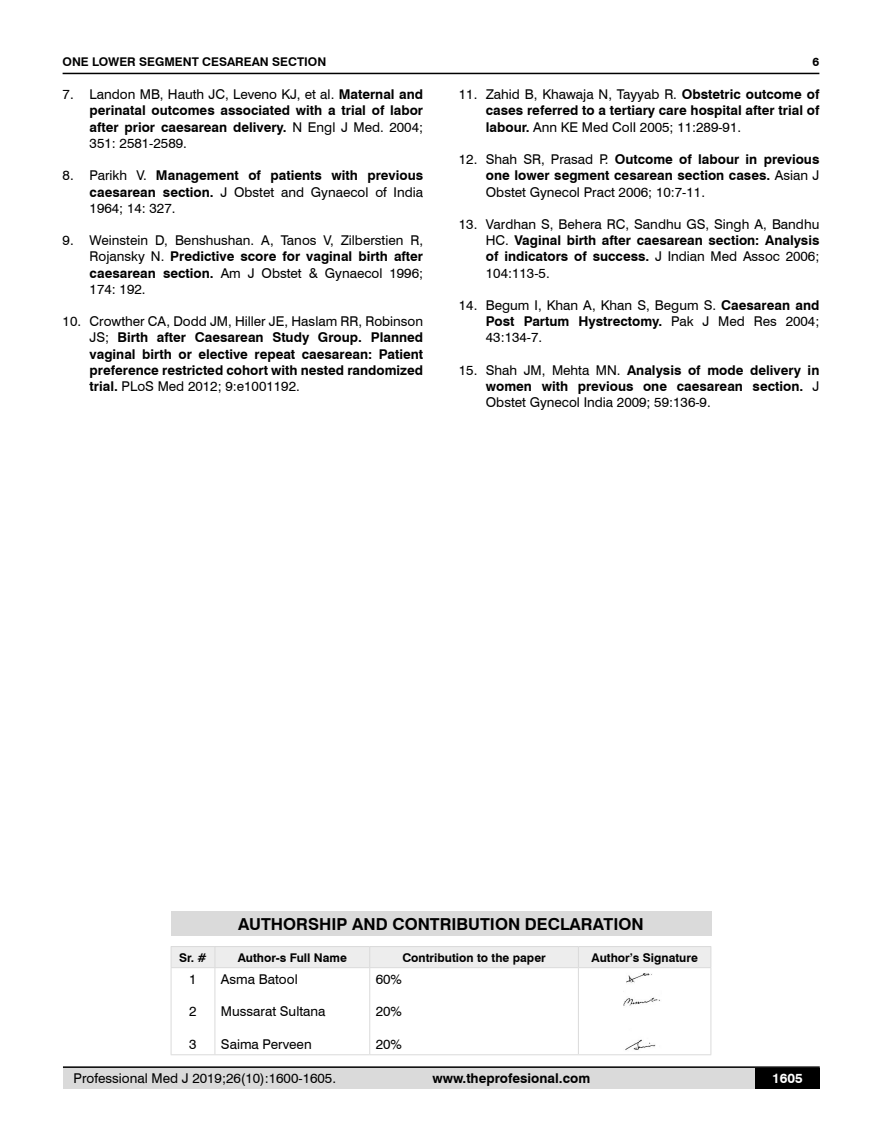
<style>
.page{position:relative;width:882px;height:1145px;background:#fff}
.page>*{position:absolute;margin:0;border:0;box-sizing:border-box;transform-origin:0 0}
.t1{font:700 16.5px "Swiss 721 BT";color:#000}
.t2{font:700 13.5px/16.2px "Swiss 721 BT";color:#000;text-align:justify}
.t3{font:13.5px/16.2px "Swiss 721 BT";color:#000;text-align:justify}
.t4{font:700 13.5px "Swiss 721 BT";color:#fff}
.t5{font:700 12px "Swiss 721 BT";color:#000}
.s1{font-weight:400}
.s2{font-weight:700}
</style>
<div class="page">
<div style="left:63px;top:1067px;width:756px;height:21px;background:#dadada"></div>
<hr style="left:63px;top:1066px;width:756px;height:2px;background:#000">
<hr style="left:63px;top:73px;width:756px;height:1px;background:#000">
<div style="left:754px;top:1068px;width:65px;height:20px;background:#000"></div>
<div style="left:171px;top:911px;width:540px;height:24px;background:#dadada"></div>
<div style="left:171px;top:946px;width:540px;height:21px;background:#ededed"></div>
<hr style="left:171px;top:967px;width:44px;height:1px;background:#dadada">
<hr style="left:171px;top:968px;width:1px;height:86px;background:#dadada">
<hr style="left:215px;top:967px;width:154px;height:1px;background:#dadada">
<hr style="left:214px;top:968px;width:1px;height:86px;background:#dadada">
<hr style="left:369px;top:967px;width:209px;height:1px;background:#dadada">
<hr style="left:369px;top:968px;width:1px;height:86px;background:#dadada">
<hr style="left:578px;top:967px;width:133px;height:1px;background:#dadada">
<hr style="left:577px;top:968px;width:1px;height:86px;background:#dadada">
<hr style="left:710px;top:968px;width:1px;height:86px;background:#dadada">
<hr style="left:171px;top:1054px;width:44px;height:1px;background:#dadada">
<hr style="left:215px;top:1054px;width:154px;height:1px;background:#dadada">
<hr style="left:369px;top:1054px;width:209px;height:1px;background:#dadada">
<hr style="left:578px;top:1054px;width:133px;height:1px;background:#dadada">
<img style="left:623px;top:973px;width:37px;height:77px">
<p class="t5" style="left:63px;top:53px;width:265px">ONE LOWER SEGMENT CESAREAN SECTION</p>
<p class="t2" style="left:90px;top:86px;width:335px;text-indent:-27px"><span class="s1">7. Landon MB, Hauth JC, Leveno KJ, et al.</span> Maternal and perinatal outcomes associated with a trial of labor after prior caesarean delivery. <span class="s1">N Engl J Med. 2004; 351: 2581-2589.</span></p>
<p class="t2" style="left:90px;top:167px;width:335px;text-indent:-27px"><span class="s1">8. Parikh V.</span> Management of patients with previous caesarean section. <span class="s1">J Obstet and Gynaecol of India 1964; 14: 327.</span></p>
<p class="t3" style="left:90px;top:232px;width:335px;text-indent:-27px">9. Weinstein D, Benshushan. A, Tanos V, Zilberstien R, Rojansky N. <span class="s2">Predictive score for vaginal birth after caesarean section.</span> Am J Obstet &amp; Gynaecol 1996; 174: 192.</p>
<p class="t2" style="left:90px;top:313px;width:335px;text-indent:-27px"><span class="s1">10. Crowther CA, Dodd JM, Hiller JE, Haslam RR, Robinson JS;</span> Birth after Caesarean Study Group. Planned vaginal birth or elective repeat caesarean: Patient preference restricted cohort with nested randomized trial. <span class="s1">PLoS Med 2012; 9:e1001192.</span></p>
<p class="t5" style="left:812px;top:53px;width:8px">6</p>
<p class="t2" style="left:485px;top:86px;width:335px;text-indent:-27px"><span class="s1">11. Zahid B, Khawaja N, Tayyab R.</span> Obstetric outcome of cases referred to a tertiary care hospital after trial of labour. <span class="s1">Ann KE Med ColI 2005; 11:289-91.</span></p>
<p class="t2" style="left:485px;top:151px;width:335px;text-indent:-27px"><span class="s1">12. Shah SR, Prasad P.</span> Outcome of labour in previous one lower segment cesarean section cases. <span class="s1">Asian J Obstet Gynecol Pract 2006; 10:7-11.</span></p>
<p class="t3" style="left:485px;top:215px;width:335px;text-indent:-27px">13. Vardhan S, Behera RC, Sandhu GS, Singh A, Bandhu HC. <span class="s2">Vaginal birth after caesarean section: Analysis of indicators of success.</span> J Indian Med Assoc 2006; 104:113-5.</p>
<p class="t3" style="left:485px;top:296px;width:335px;text-indent:-27px">14. Begum I, Khan A, Khan S, Begum S. <span class="s2">Caesarean and Post Partum Hystrectomy.</span> Pak J Med Res 2004; 43:134-7.</p>
<p class="t2" style="left:485px;top:361px;width:335px;text-indent:-27px"><span class="s1">15. Shah JM, Mehta MN.</span> Analysis of mode delivery in women with previous one caesarean section. <span class="s1">J Obstet Gynecol India 2009; 59:136-9.</span></p>
<p class="t1" style="left:238px;top:912px;width:406px">AUTHORSHIP AND CONTRIBUTION DECLARATION</p>
<p class="t5" style="left:179px;top:949px;width:29px">Sr. #</p>
<p class="t5" style="left:237px;top:949px;width:111px">Author-s Full Name</p>
<p class="t5" style="left:402px;top:949px;width:145px">Contribution to the paper</p>
<p class="t5" style="left:591px;top:949px;width:108px">Author’s Signature</p>
<p class="t3" style="left:189px;top:970px;width:9px">1</p>
<p class="t3" style="left:189px;top:1003px;width:9px">2</p>
<p class="t3" style="left:189px;top:1035px;width:9px">3</p>
<p class="t3" style="left:221px;top:970px;width:78px">Asma Batool</p>
<p class="t3" style="left:221px;top:1003px;width:106px">Mussarat Sultana</p>
<p class="t3" style="left:221px;top:1035px;width:92px">Saima Perveen</p>
<p class="t3" style="left:375px;top:970px;width:28px">60%</p>
<p class="t3" style="left:375px;top:1003px;width:28px">20%</p>
<p class="t3" style="left:375px;top:1035px;width:28px">20%</p>
<p class="t3" style="left:74px;top:1069px;width:264px">Professional Med J 2019;26(10):1600-1605.</p>
<p class="t2" style="left:432px;top:1069px;width:159px">www.theprofesional.com</p>
<p class="t4" style="left:771px;top:1069px;width:32px">1605</p>
</div>
